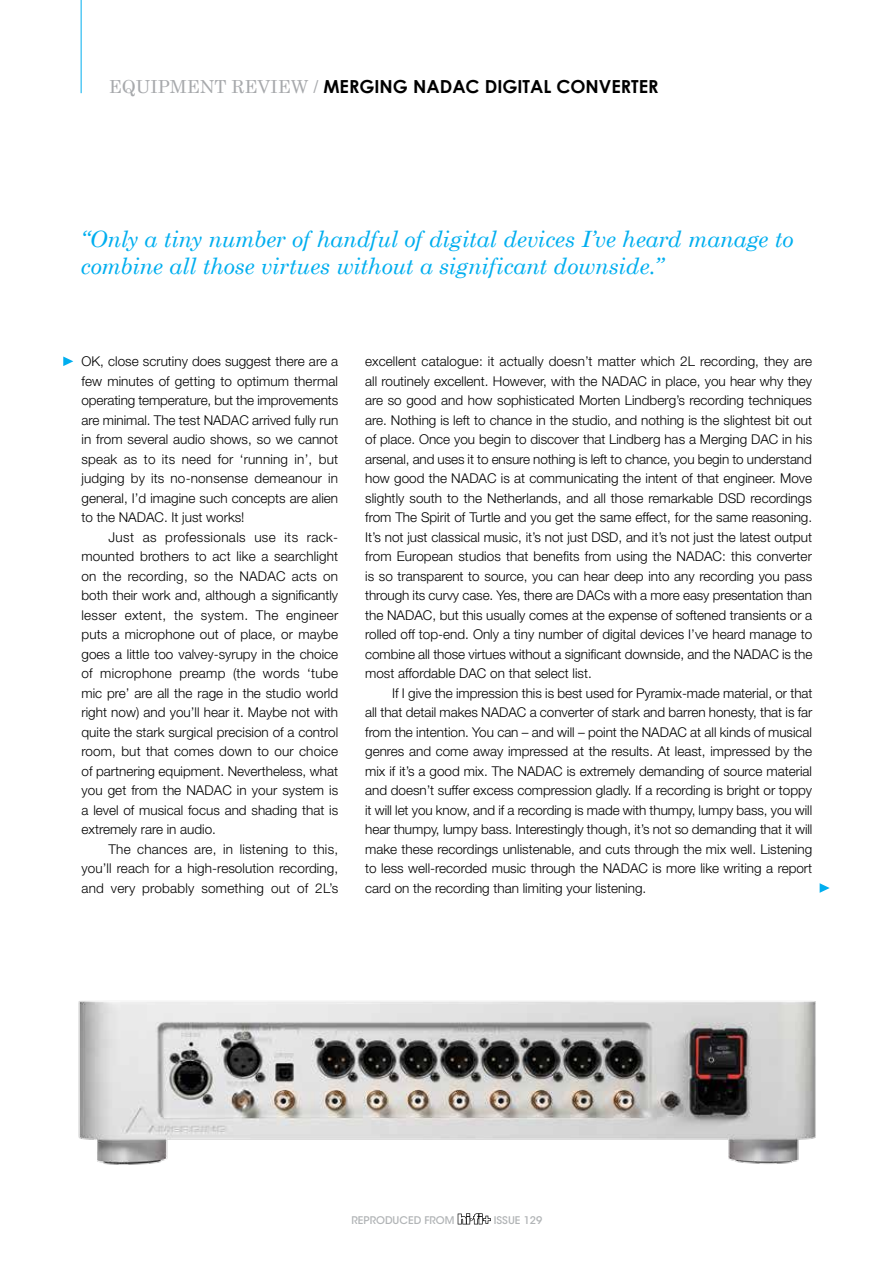
<style>
.page{position:relative;width:893px;height:1263px;background:#fff}
.page>*{position:absolute;margin:0;border:0;box-sizing:border-box;transform-origin:0 0}
.t1{font:italic 22.5px/27px "Century Schoolbook";letter-spacing:-.015em;color:#00aeef}
.t2{font:700 18px "Century Gothic";color:#000}
.t3{font:300 13.5px/19.5px "Helvetica Neue LT Std";color:#000;text-align:justify}
.t4{font:500 10.5px "ITC Avant Garde Std";color:#b1b4b6}
.s1{font-family:"Century Schoolbook";font-weight:400;color:#a7a9ac}
</style>
<div class="page">
<hr style="left:81px;top:0;width:1px;height:93px;background:#00aeef">
<img style="left:78px;top:883px;width:742px;height:342px">
<svg style="left:63px;top:356px;width:10px;height:10px"></svg>
<svg style="left:820px;top:883px;width:10px;height:10px"></svg>
<h2 class="t2" style="left:109px;top:75px;width:551px"><span class="s1">EQUIPMENT REVIEW /</span> MERGING NADAC DIGITAL CONVERTER</h2>
<h1 class="t1" style="left:81px;top:225px;width:714px">“Only a tiny number of handful of digital devices I’ve heard manage to combine all those virtues without a significant downside.”</h1>
<p class="t3" style="left:82px;top:351px;width:258px">OK, close scrutiny does suggest there are a few minutes of getting to optimum thermal operating temperature, but the improvements are minimal. The test NADAC arrived fully run in from several audio shows, so we cannot speak as to its need for ‘running in’, but judging by its no-nonsense demeanour in general, I’d imagine such concepts are alien to the NADAC. It just works!</p>
<p class="t3" style="left:82px;top:527px;width:258px;text-indent:27px">Just as professionals use its rack&shy;mounted brothers to act like a searchlight on the recording, so the NADAC acts on both their work and, although a significantly lesser extent, the system. The engineer puts a microphone out of place, or maybe goes a little too valvey-syrupy in the choice of microphone preamp (the words ‘tube mic pre’ are all the rage in the studio world right now) and you’ll hear it. Maybe not with quite the stark surgical precision of a control room, but that comes down to our choice of partnering equipment. Nevertheless, what you get from the NADAC in your system is a level of musical focus and shading that is extremely rare in audio.</p>
<p class="t3" style="left:82px;top:839px;width:258px;text-indent:27px">The chances are, in listening to this, you’ll reach for a high-resolution recording, and very probably something out of 2L’s</p>
<p class="t3" style="left:365px;top:351px;width:449px">excellent catalogue: it actually doesn’t matter which 2L recording, they are all routinely excellent. However, with the NADAC in place, you hear why they are so good and how sophisticated Morten Lindberg’s recording techniques are. Nothing is left to chance in the studio, and nothing is the slightest bit out of place. Once you begin to discover that Lindberg has a Merging DAC in his arsenal, and uses it to ensure nothing is left to chance, you begin to understand how good the NADAC is at communicating the intent of that engineer. Move slightly south to the Netherlands, and all those remarkable DSD recordings from The Spirit of Turtle and you get the same effect, for the same reasoning.<br>It’s not just classical music, it’s not just DSD, and it’s not just the latest output from European studios that benefits from using the NADAC: this converter is so transparent to source, you can hear deep into any recording you pass through its curvy case. Yes, there are DACs with a more easy presentation than the NADAC, but this usually comes at the expense of softened transients or a rolled off top-end. Only a tiny number of digital devices I’ve heard manage to combine all those virtues without a significant downside, and the NADAC is the most affordable DAC on that select list.</p>
<p class="t3" style="left:365px;top:683px;width:449px;text-indent:27px">If I give the impression this is best used for Pyramix-made material, or that all that detail makes NADAC a converter of stark and barren honesty, that is far from the intention. You can – and will – point the NADAC at all kinds of musical genres and come away impressed at the results. At least, impressed by the mix if it’s a good mix. The NADAC is extremely demanding of source material and doesn’t suffer excess compression gladly. If a recording is bright or toppy it will let you know, and if a recording is made with thumpy, lumpy bass, you will hear thumpy, lumpy bass. Interestingly though, it’s not so demanding that it will make these recordings unlistenable, and cuts through the mix well. Listening to less well-recorded music through the NADAC is more like writing a report card on the recording than limiting your listening.</p>
<p class="t4" style="left:352px;top:1214px;width:104px">REPRODUCED FROM</p>
<p class="t4" style="left:494px;top:1214px;width:50px">ISSUE 129</p>
</div>
